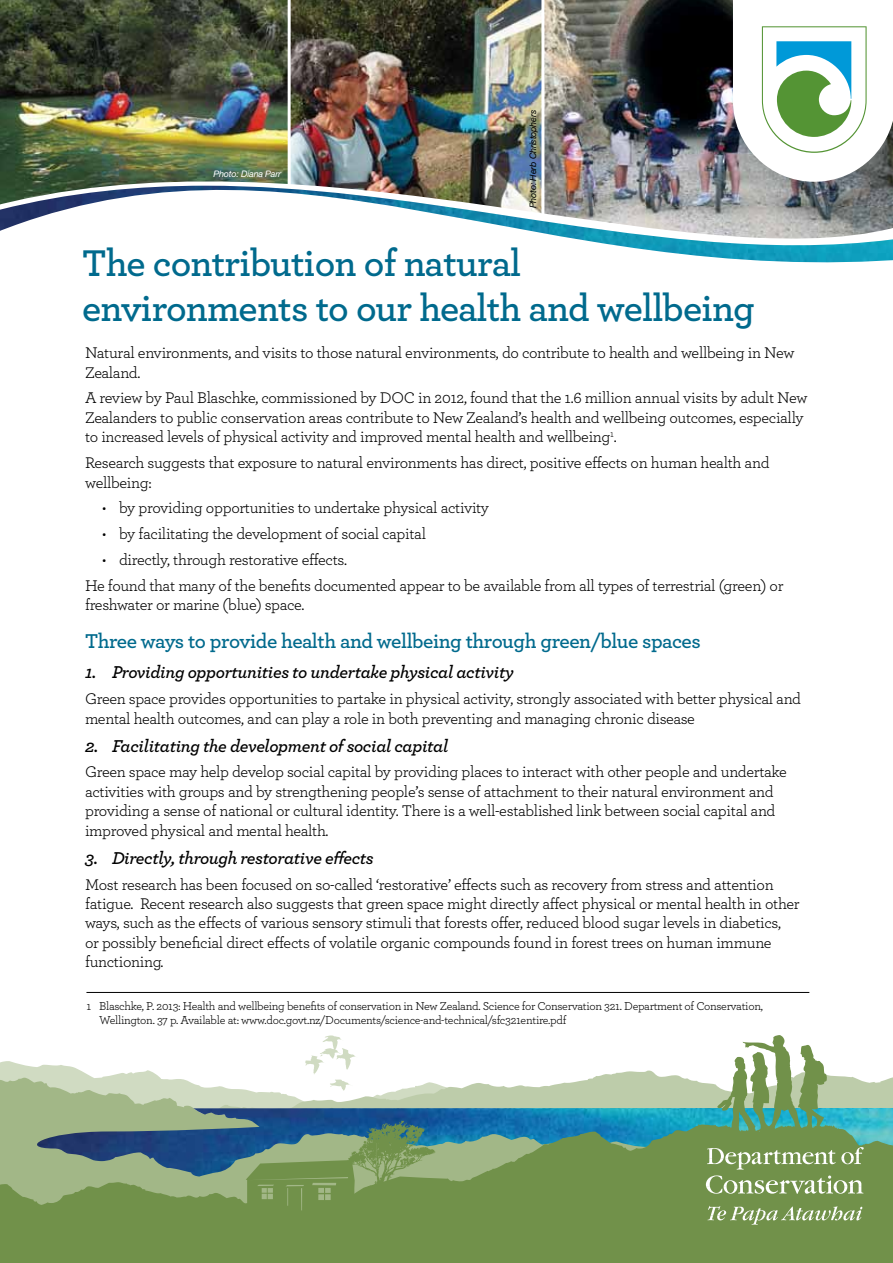
<style>
.page{position:relative;width:893px;height:1263px;background:#fff}
.page>*{position:absolute;margin:0;border:0;box-sizing:border-box;transform-origin:0 0}
.t1{font:600 39px/45px "Archer";letter-spacing:-.02em;color:#006a8d}
.t2{font:600 21px "Archer";letter-spacing:-.02em;color:#006a8d}
.t3{font:italic 600 18px "Archer";letter-spacing:-.02em;color:#000}
.t4{font:16.2px/19.5px "Archer";letter-spacing:-.02em;color:#000}
.t5{font:12px/14.5px "Archer";letter-spacing:-.025em;color:#000}
.t6{font:italic 9px "Helvetica Neue LT Std";letter-spacing:-.02em;color:#000}
.t7{font:italic 9px "Helvetica Neue LT Std";letter-spacing:-.02em;color:#fff}
</style>
<div class="page">
<img style="left:0;top:0;width:288px;height:105px">
<img style="left:290px;top:0;width:251px;height:105px">
<img style="left:541px;top:0;width:192px;height:105px">
<svg style="left:342px;top:1070px;width:551px;height:38px;fill:#bdccaa"></svg>
<svg style="left:0;top:1066px;width:342px;height:42px"></svg>
<img style="left:0;top:1108px;width:879px;height:25px">
<img style="left:879px;top:1108px;width:14px;height:17px">
<svg style="left:0;top:1133px;width:240px;height:49px;background:#628082"></svg>
<svg style="left:240px;top:1125px;width:653px;height:138px;background:#6b925c"></svg>
<svg style="left:305px;top:1035px;width:52px;height:55px"></svg>
<div style="left:0;top:1182px;width:584px;height:81px;background:#71914a"></div>
<svg style="left:246px;top:1120px;width:190px;height:97px;background:#6b8f66"></svg>
<img style="left:0;top:105px;width:893px;height:158px">
<svg style="left:733px;top:26px;width:160px;height:156px"></svg>
<svg style="left:707px;top:1206px;width:155px;height:19px;background:#8ea76f"></svg>
<svg style="left:698px;top:1035px;width:166px;height:159px"></svg>
<hr style="left:86px;top:992px;width:723px;height:1px;background:#000">
<p class="t7" style="left:213px;top:168px;width:69px">Photo: Diana Parr</p>
<p class="t6" style="left:528px;top:208px;width:100px;rotate:-90deg">Photo: Herb Christophers</p>
<h1 class="t1" style="left:82px;top:238px;width:674px">The contribution of natural environments to our health and wellbeing</h1>
<p class="t4" style="left:85px;top:342px;width:711px">Natural environments, and visits to those natural environments, do contribute to health and wellbeing in New<br>Zealand.</p>
<p class="t4" style="left:85px;top:387px;width:724px">A review by Paul Blaschke, commissioned by DOC in 2012, found that the 1.6 million annual visits by adult New<br>Zealanders to public conservation areas contribute to New Zealand’s health and wellbeing outcomes, especially to increased levels of physical activity and improved mental health and wellbeing<sup>1</sup>.</p>
<p class="t4" style="left:85px;top:452px;width:686px">Research suggests that exposure to natural environments has direct, positive effects on human health and wellbeing:</p>
<p class="t4" style="left:102px;top:497px;width:388px">• by providing opportunities to undertake physical activity</p>
<p class="t4" style="left:102px;top:523px;width:325px">• by facilitating the development of social capital</p>
<p class="t4" style="left:85px;top:546px;width:700px;line-height:25.8px;text-indent:17px">• directly, through restorative effects.<br>He found that many of the benefits documented appear to be available from all types of terrestrial (green) or</p>
<p class="t4" style="left:85px;top:594px;width:221px">freshwater or marine (blue) space.</p>
<p class="t2" style="left:85px;top:625px;width:617px">Three ways to provide health and wellbeing through green/blue spaces</p>
<p class="t3" style="left:85px;top:659px;width:430px">1. Providing opportunities to undertake physical activity</p>
<p class="t4" style="left:85px;top:688px;width:718px">Green space provides opportunities to partake in physical activity, strongly associated with better physical and mental health outcomes, and can play a role in both preventing and managing chronic disease</p>
<p class="t3" style="left:85px;top:732px;width:365px">2. Facilitating the development of social capital</p>
<p class="t4" style="left:85px;top:761px;width:703px">Green space may help develop social capital by providing places to interact with other people and undertake activities with groups and by strengthening people’s sense of attachment to their natural environment and providing a sense of national or cultural identity. There is a well-established link between social capital and improved physical and mental health.</p>
<p class="t3" style="left:85px;top:844px;width:290px">3. Directly, through restorative effects</p>
<p class="t4" style="left:85px;top:874px;width:716px">Most research has been focused on so-called ‘restorative’ effects such as recovery from stress and attention fatigue. Recent research also suggests that green space might directly affect physical or mental health in other ways, such as the effects of various sensory stimuli that forests offer, reduced blood sugar levels in diabetics,<br>or possibly beneficial direct effects of volatile organic compounds found in forest trees on human immune functioning.</p>
<p class="t5" style="left:99px;top:998px;width:665px;text-indent:-13px">1 Blaschke, P. 2013: Health and wellbeing benefits of conservation in New Zealand. Science for Conservation 321. Department of Conservation,<br>Wellington. 37 p. Available at: www.doc.govt.nz/Documents/science-and-technical/sfc321entire.pdf</p>
</div>
